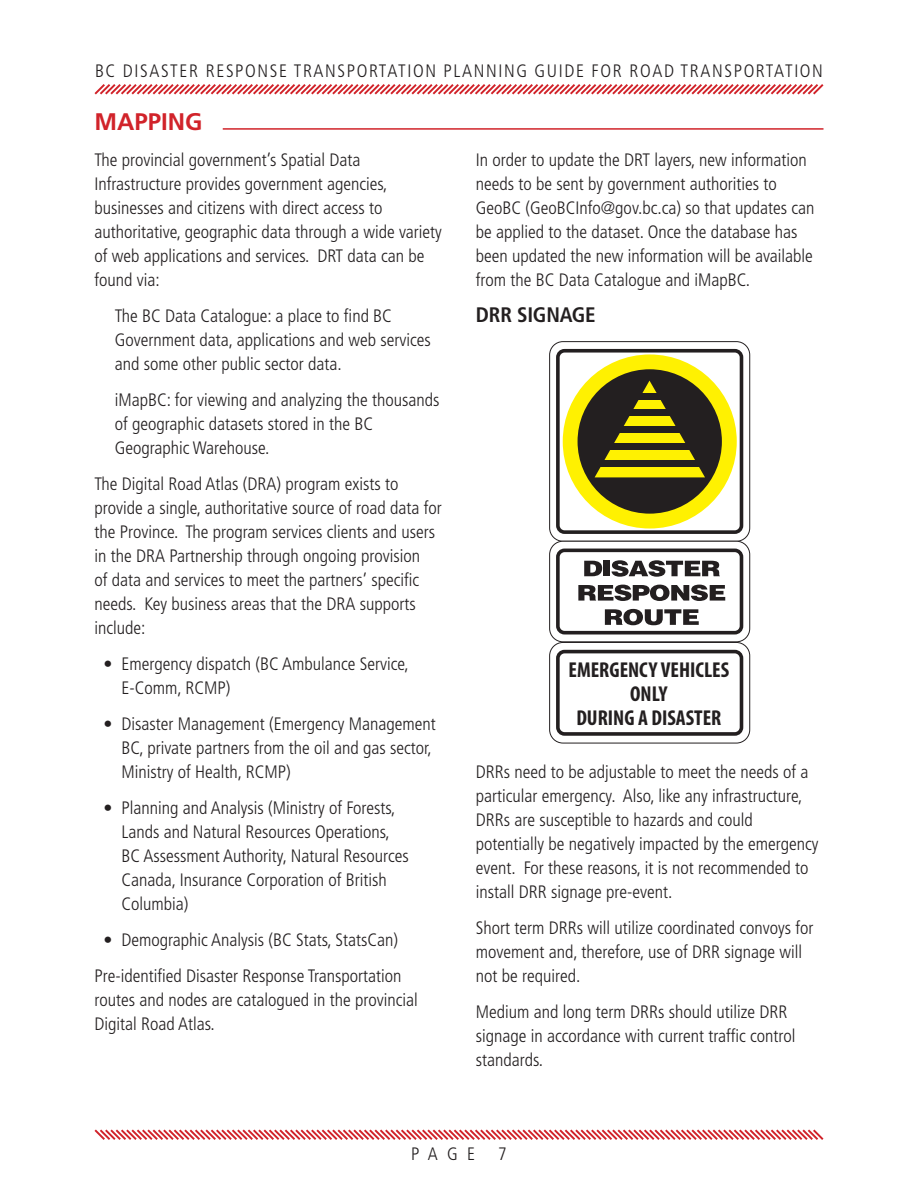
<style>
.page{position:relative;width:918px;height:1188px;background:#fff}
.page>*{position:absolute;margin:0;border:0;box-sizing:border-box;transform-origin:0 0}
.Head_1_w_Rule{font:700 24px "Frutiger";color:#d1232a}
.t1{font:700 condensed 21.6px/24.3px "Myriad Pro";color:#231f20;text-align:center}
.Head_2_Black{font:700 condensed 21px "Frutiger";letter-spacing:-.01em;color:#231f20}
.Bullets_1{font:300 condensed 18px/24px "Frutiger";color:#231f20}
.Bullets_1-2{font:300 condensed 18px "Frutiger";letter-spacing:.09em;color:#231f20}
</style>
<div class="page">
<svg style="left:94px;top:84px;width:730px;height:11px"></svg>
<svg style="left:94px;top:1129px;width:730px;height:11px"></svg>
<hr style="left:223px;top:128px;width:601px;height:2px;background:#d1232a">
<div style="left:549px;top:341px;width:201px;height:201px;border:1px solid #231f20;border-radius:13px"></div>
<div style="left:556px;top:349px;width:187px;height:185px;border:4px solid #231f20;border-radius:7px"></div>
<div style="left:549px;top:541px;width:201px;height:101px;border:1px solid #231f20;border-radius:13px"></div>
<div style="left:556px;top:549px;width:187px;height:85px;border:4px solid #231f20;border-radius:7px"></div>
<div style="left:563px;top:354px;width:174px;height:175px;background:#fff101;border-radius:50%"></div>
<div style="left:578px;top:369px;width:144px;height:145px;background:#231f20;border-radius:50%"></div>
<svg style="left:595px;top:381px;width:110px;height:96px"></svg>
<div style="left:595px;top:460px;width:108px;height:6px;background:#231f20"></div>
<div style="left:602px;top:443px;width:90px;height:6px;background:#231f20"></div>
<div style="left:605px;top:427px;width:89px;height:6px;background:#231f20"></div>
<div style="left:605px;top:410px;width:89px;height:6px;background:#231f20"></div>
<div style="left:605px;top:394px;width:89px;height:6px;background:#231f20"></div>
<svg style="left:584px;top:561px;width:18px;height:15px"></svg>
<div style="left:604px;top:561px;width:6px;height:15px;background:#231f20"></div>
<svg style="left:612px;top:560px;width:108px;height:17px"></svg>
<svg style="left:578px;top:585px;width:147px;height:16px"></svg>
<svg style="left:605px;top:609px;width:94px;height:16px"></svg>
<div style="left:549px;top:642px;width:201px;height:102px;border:1px solid #231f20;border-radius:13px"></div>
<div style="left:556px;top:650px;width:187px;height:86px;border:4px solid #231f20;border-radius:7px"></div>
<p class="Bullets_1-2" style="left:95px;top:60px;width:729px">BC DISASTER RESPONSE TRANSPORTATION PLANNING GUIDE FOR ROAD TRANSPORTATION</p>
<p class="Head_1_w_Rule" style="left:94px;top:107px;width:109px">MAPPING</p>
<p class="Bullets_1" style="left:94px;top:148px;width:349px">The provincial government’s Spatial Data Infrastructure provides government agencies, businesses and citizens with direct access to authoritative, geographic data through a wide variety of web applications and services. DRT data can be found via:</p>
<p class="Bullets_1" style="left:115px;top:304px;width:318px">The BC Data Catalogue: a place to find BC<br>Government data, applications and web services and some other public sector data.</p>
<p class="Bullets_1" style="left:115px;top:388px;width:326px">iMapBC: for viewing and analyzing the thousands of geographic datasets stored in the BC<br>Geographic Warehouse.</p>
<p class="Bullets_1" style="left:94px;top:472px;width:349px">The Digital Road Atlas (DRA) program exists to provide a single, authoritative source of road data for the Province. The program services clients and users in the DRA Partnership through ongoing provision<br>of data and services to meet the partners’ specific needs. Key business areas that the DRA supports include:</p>
<p class="Bullets_1" style="left:122px;top:652px;width:289px;text-indent:-18px">• Emergency dispatch (BC Ambulance Service,<br>E-Comm, RCMP)</p>
<p class="Bullets_1" style="left:122px;top:712px;width:316px;text-indent:-18px">• Disaster Management (Emergency Management<br>BC, private partners from the oil and gas sector,<br>Ministry of Health, RCMP)</p>
<p class="Bullets_1" style="left:122px;top:796px;width:289px;text-indent:-18px">• Planning and Analysis (Ministry of Forests, Lands and Natural Resources Operations, BC Assessment Authority, Natural Resources Canada, Insurance Corporation of British Columbia)</p>
<p class="Bullets_1" style="left:104px;top:928px;width:296px">• Demographic Analysis (BC Stats, StatsCan)</p>
<p class="Bullets_1" style="left:94px;top:964px;width:325px">Pre-identified Disaster Response Transportation routes and nodes are catalogued in the provincial<br>Digital Road Atlas.</p>
<p class="Bullets_1" style="left:476px;top:148px;width:340px">In order to update the DRT layers, new information needs to be sent by government authorities to GeoBC (GeoBCInfo@gov. bc. ca) so that updates can be applied to the dataset. Once the database has been updated the new information will be available from the BC Data Catalogue and iMapBC.</p>
<p class="Head_2_Black" style="left:476px;top:302px;width:121px">DRR SIGNAGE</p>
<p class="t1" style="left:569px;top:657px;width:162px">EMERGENCY VEHICLES<br>ONLY<br>DURING A DISASTER</p>
<p class="Bullets_1" style="left:476px;top:760px;width:344px">DRRs need to be adjustable to meet the needs of a particular emergency. Also, like any infrastructure, DRRs are susceptible to hazards and could potentially be negatively impacted by the emergency event. For these reasons, it is not recommended to install DRR signage pre-event.</p>
<p class="Bullets_1" style="left:476px;top:916px;width:339px">Short term DRRs will utilize coordinated convoys for movement and, therefore, use of DRR signage will not be required.</p>
<p class="Bullets_1" style="left:476px;top:1000px;width:321px">Medium and long term DRRs should utilize DRR signage in accordance with current traffic control standards.</p>
<p class="Bullets_1" style="left:411px;top:1142px;width:65px">PAGE</p>
<p class="Bullets_1" style="left:498px;top:1142px;width:10px">7</p>
</div>
